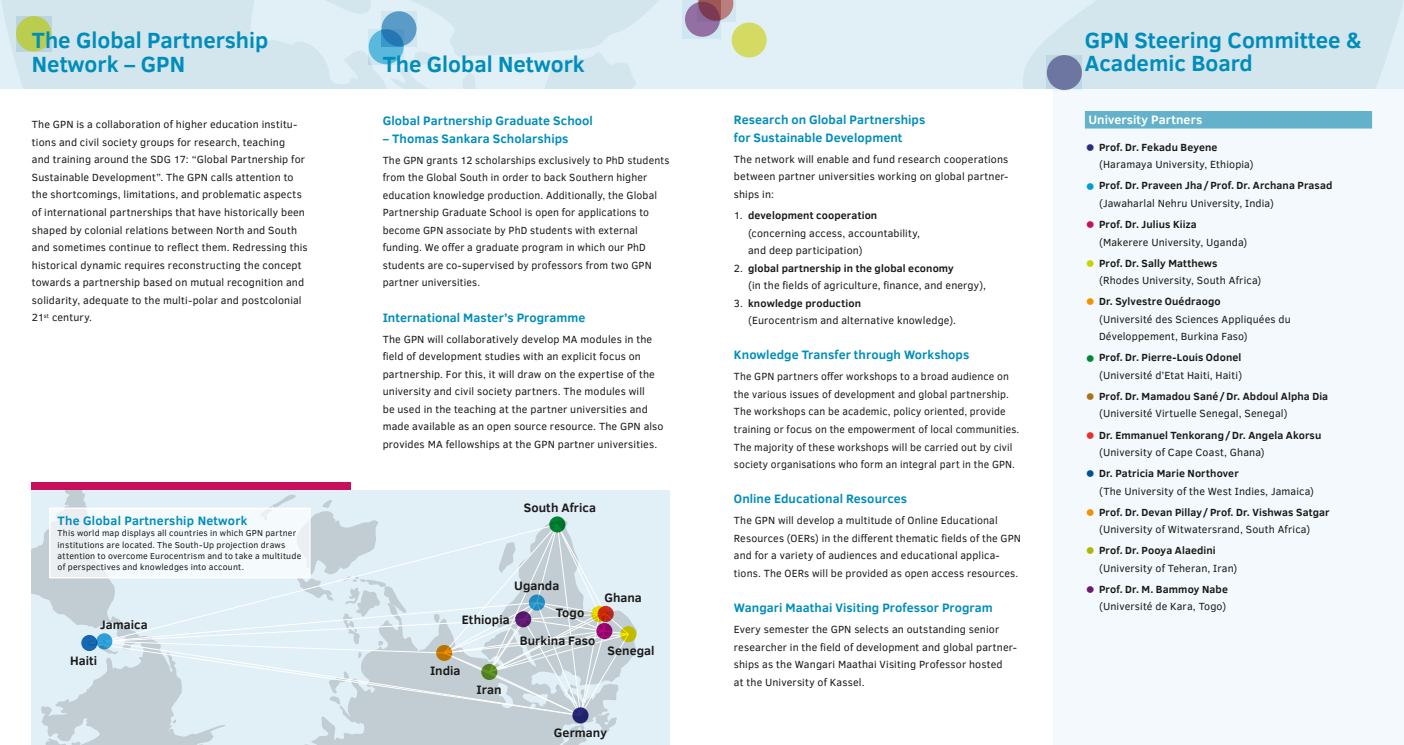
<style>
.page{position:relative;width:1404px;height:745px;background:#fff}
.page>*{position:absolute;margin:0;border:0;box-sizing:border-box;transform-origin:0 0}
.t1{font:700 22.5px/23.8px "Clear Sans";color:#008dbb}
.t2{font:700 12.5px/17.5px "Clear Sans";letter-spacing:.005em;color:#008dbb}
.t3{font:700 12.5px "Clear Sans";letter-spacing:.005em;color:#1a1a18}
.t4{font:700 12.5px "Clear Sans";letter-spacing:.005em;color:#fff}
.t5{font:10.62px/17.5px "Clear Sans";letter-spacing:.015em;color:#1a1a18}
.t6{font:700 10.62px "Clear Sans";letter-spacing:.015em;color:#1a1a18}
.t7{font:8.75px/11.2px "Clear Sans";letter-spacing:.02em;color:#1a1a18}
.s1{font-weight:700}
</style>
<div class="page">
<div style="left:32px;top:482px;width:319px;height:32px;background:#c7105c"></div>
<div style="left:1052px;top:79px;width:351px;height:665px;background:#f3f9fc"></div>
<div style="left:0;top:0;width:1403px;height:89px;background:#e1f0f7"></div>
<svg style="left:1px;top:0;width:635px;height:89px;fill:#d3e5ed"></svg>
<svg style="left:457px;top:73px;width:22px;height:16px"></svg>
<svg style="left:16px;top:16px;width:35px;height:35px"></svg>
<svg style="left:114px;top:0;width:652px;height:64px"></svg>
<svg style="left:1023px;top:0;width:380px;height:90px"></svg>
<div style="left:32px;top:490px;width:638px;height:254px;background:#e1eff7"></div>
<svg style="left:32px;top:490px;width:193px;height:254px"></svg>
<svg style="left:32px;top:735px;width:6px;height:9px"></svg>
<svg style="left:311px;top:619px;width:325px;height:125px;fill:#c1cdd3"></svg>
<svg style="left:81px;top:634px;width:16px;height:16px"></svg>
<svg style="left:620px;top:625px;width:16px;height:16px"></svg>
<svg style="left:87px;top:494px;width:542px;height:228px"></svg>
<div style="left:50px;top:508px;width:260px;height:69px;background:#f5fafc"></div>
<div style="left:49px;top:507px;width:261px;height:71px;border:1px solid #fff"></div>
<div style="left:1084px;top:111px;width:287px;height:17px;background:#63b1ca"></div>
<h1 class="t1" style="left:32px;top:28px;width:238px">The Global Partnership<br>Network – GPN</h1>
<h1 class="t1" style="left:382px;top:51px;width:204px">The Global Network</h1>
<p class="t5" style="left:32px;top:116px;width:277px">The GPN is a collaboration of higher education institu&shy;tions and civil society groups for research, teaching<br>and training around the SDG 17: “Global Partnership for Sustainable Development”. The GPN calls attention to the shortcomings, limitations, and problematic aspects of international partnerships that have historically been shaped by colonial relations between North and South and sometimes continue to reflect them. Redressing this historical dynamic requires reconstructing the concept towards a partnership based on mutual recognition and solidarity, adequate to the multi-polar and postcolonial 21<sup>st</sup> century.</p>
<p class="t2" style="left:733px;top:111px;width:193px">Research on Global Partnerships for Sustainable Development</p>
<p class="t2" style="left:382px;top:111px;width:212px">Global Partnership Graduate School</p>
<p class="t2" style="left:382px;top:129px;width:187px">– Thomas Sankara Scholarships</p>
<p class="t5" style="left:382px;top:151px;width:288px">The GPN grants 12 scholarships exclusively to PhD students from the Global South in order to back Southern higher education knowledge production. Additionally, the Global Partnership Graduate School is open for applications to become GPN associate by PhD students with external funding. We offer a graduate program in which our PhD students are co-supervised by professors from two GPN partner universities.</p>
<p class="t2" style="left:382px;top:308px;width:204px">International Master’s Programme</p>
<p class="t5" style="left:382px;top:330px;width:282px">The GPN will collaboratively develop MA modules in the field of development studies with an explicit focus on partnership. For this, it will draw on the expertise of the university and civil society partners. The modules will<br>be used in the teaching at the partner universities and made available as an open source resource. The GPN also provides MA fellowships at the GPN partner universities.</p>
<p class="t5" style="left:733px;top:150px;width:276px;text-align:justify">The network will enable and fund research cooperations between partner universities working on global partner&shy;ships in:</p>
<p class="t5" style="left:748px;top:206px;width:173px;text-indent:-14px">1. <span class="s1">development cooperation </span>(concerning access, accountability, and deep participation)</p>
<p class="t5" style="left:748px;top:259px;width:239px;text-indent:-14px">2. <span class="s1">global partnership in the global economy<br></span>(in the fields of agriculture, finance, and energy),</p>
<p class="t5" style="left:748px;top:294px;width:209px;text-indent:-14px">3. <span class="s1">knowledge production<br></span>(Eurocentrism and alternative knowledge).</p>
<p class="t2" style="left:733px;top:345px;width:237px">Knowledge Transfer through Workshops</p>
<p class="t5" style="left:733px;top:367px;width:287px">The GPN partners offer workshops to a broad audience on the various issues of development and global partnership.<br>The workshops can be academic, policy oriented, provide training or focus on the empowerment of local communities.<br>The majority of these workshops will be carried out by civil society organisations who form an integral part in the GPN.</p>
<p class="t2" style="left:733px;top:489px;width:175px">Online Educational Resources</p>
<p class="t5" style="left:733px;top:511px;width:289px">The GPN will develop a multitude of Online Educational Resources (OERs) in the different thematic fields of the GPN and for a variety of audiences and educational applica&shy;tions. The OERs will be provided as open access resources.</p>
<p class="t2" style="left:733px;top:598px;width:260px">Wangari Maathai Visiting Professor Program</p>
<p class="t5" style="left:733px;top:620px;width:284px">Every semester the GPN selects an outstanding senior researcher in the field of development and global partner&shy;ships as the Wangari Maathai Visiting Professor hosted<br>at the University of Kassel.</p>
<p class="t3" style="left:524px;top:498px;width:74px">South Africa</p>
<p class="t2" style="left:58px;top:511px;width:191px">The Global Partnership Network</p>
<p class="t7" style="left:58px;top:527px;width:245px">This world map displays all countries in which GPN partner institutions are located. The South-Up projection draws attention to overcome Eurocentrism and to take a multitude of perspectives and knowledges into account.</p>
<p class="t3" style="left:514px;top:576px;width:47px">Uganda</p>
<p class="t3" style="left:604px;top:587px;width:39px">Ghana</p>
<p class="t3" style="left:555px;top:603px;width:30px">Togo</p>
<p class="t3" style="left:462px;top:610px;width:49px">Ethiopia</p>
<p class="t3" style="left:100px;top:615px;width:49px">Jamaica</p>
<p class="t3" style="left:520px;top:631px;width:77px">Burkina Faso</p>
<p class="t3" style="left:607px;top:641px;width:49px">Senegal</p>
<p class="t3" style="left:70px;top:651px;width:29px">Haiti</p>
<p class="t3" style="left:430px;top:661px;width:32px">India</p>
<p class="t3" style="left:476px;top:680px;width:27px">Iran</p>
<p class="t3" style="left:554px;top:723px;width:55px">Germany</p>
<h1 class="t1" style="left:1084px;top:27px;width:278px">GPN Steering Committee &amp;<br>Academic Board</h1>
<p class="t4" style="left:1088px;top:111px;width:115px">University Partners</p>
<p class="t6" style="left:1098px;top:139px;width:120px">Prof. Dr. Fekadu Beyene</p>
<p class="t5" style="left:1098px;top:156px;width:156px">(Haramaya University, Ethiopia)</p>
<p class="t6" style="left:1098px;top:178px;width:235px">Prof. Dr. Praveen Jha/Prof. Dr. Archana Prasad</p>
<p class="t5" style="left:1098px;top:194px;width:176px">(Jawaharlal Nehru University, India)</p>
<p class="t6" style="left:1098px;top:216px;width:99px">Prof. Dr. Julius Kiiza</p>
<p class="t5" style="left:1098px;top:233px;width:150px">(Makerere University, Uganda)</p>
<p class="t6" style="left:1098px;top:255px;width:120px">Prof. Dr. Sally Matthews</p>
<p class="t5" style="left:1098px;top:271px;width:164px">(Rhodes University, South Africa)</p>
<p class="t6" style="left:1098px;top:293px;width:123px">Dr. Sylvestre Ouédraogo</p>
<p class="t5" style="left:1098px;top:310px;width:193px">(Université des Sciences Appliquées du<br>Développement, Burkina Faso)</p>
<p class="t6" style="left:1098px;top:349px;width:144px">Prof. Dr. Pierre-Louis Odonel</p>
<p class="t5" style="left:1098px;top:366px;width:144px">(Université d’Etat Haiti, Haiti)</p>
<p class="t6" style="left:1098px;top:388px;width:230px">Prof. Dr. Mamadou Sané/Dr. Abdoul Alpha Dia</p>
<p class="t5" style="left:1098px;top:404px;width:190px">(Université Virtuelle Senegal, Senegal)</p>
<p class="t6" style="left:1098px;top:427px;width:224px">Dr. Emmanuel Tenkorang/Dr. Angela Akorsu</p>
<p class="t5" style="left:1098px;top:443px;width:167px">(University of Cape Coast, Ghana)</p>
<p class="t6" style="left:1098px;top:465px;width:141px">Dr. Patricia Marie Northover</p>
<p class="t5" style="left:1098px;top:482px;width:216px">(The University of the West Indies, Jamaica)</p>
<p class="t6" style="left:1098px;top:504px;width:232px">Prof. Dr. Devan Pillay/Prof. Dr. Vishwas Satgar</p>
<p class="t5" style="left:1098px;top:520px;width:213px">(University of Witwatersrand, South Africa)</p>
<p class="t6" style="left:1098px;top:542px;width:118px">Prof. Dr. Pooya Alaedini</p>
<p class="t5" style="left:1098px;top:559px;width:140px">(University of Teheran, Iran)</p>
<p class="t6" style="left:1098px;top:581px;width:130px">Prof. Dr. M. Bammoy Nabe</p>
<p class="t5" style="left:1098px;top:597px;width:129px">(Université de Kara, Togo)</p>
</div>
